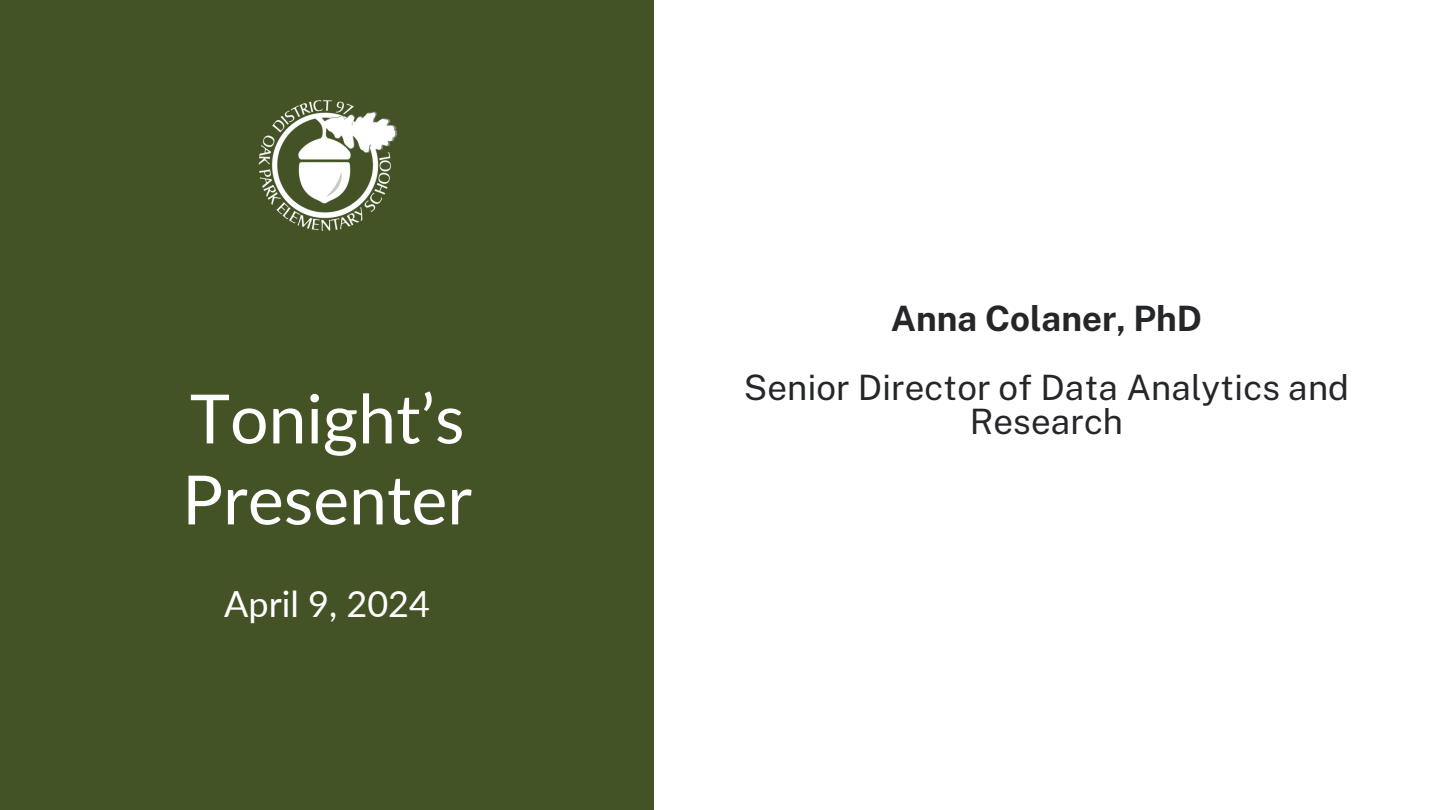
<style>
.page{position:relative;width:1440px;height:810px;background:#fff}
.page>*{position:absolute;margin:0;border:0;box-sizing:border-box;transform-origin:0 0}
.t1{font:68px/81px "Lato";color:#fff}
.t2{font:36px "Lato";color:#fff}
.t3{font:35px/34.5px "Public Sans";color:#252629;text-align:center}
.t4{font:700 35px "Public Sans";color:#252629}
</style>
<div class="page">
<div style="left:0;top:0;width:654px;height:810px;background:#435325"></div>
<img style="left:258px;top:100px;width:140px;height:131px">
<p class="t1" style="left:182px;top:377px;width:291px">Tonight’s<br>Presenter</p>
<h1 class="t2" style="left:224px;top:581px;width:207px">April 9, 2024</h1>
<h2 class="t4" style="left:891px;top:298px;width:313px">Anna Colaner, PhD</h2>
<p class="t3" style="left:744px;top:370px;width:607px">Senior Director of Data Analytics and<br>Research</p>
</div>
